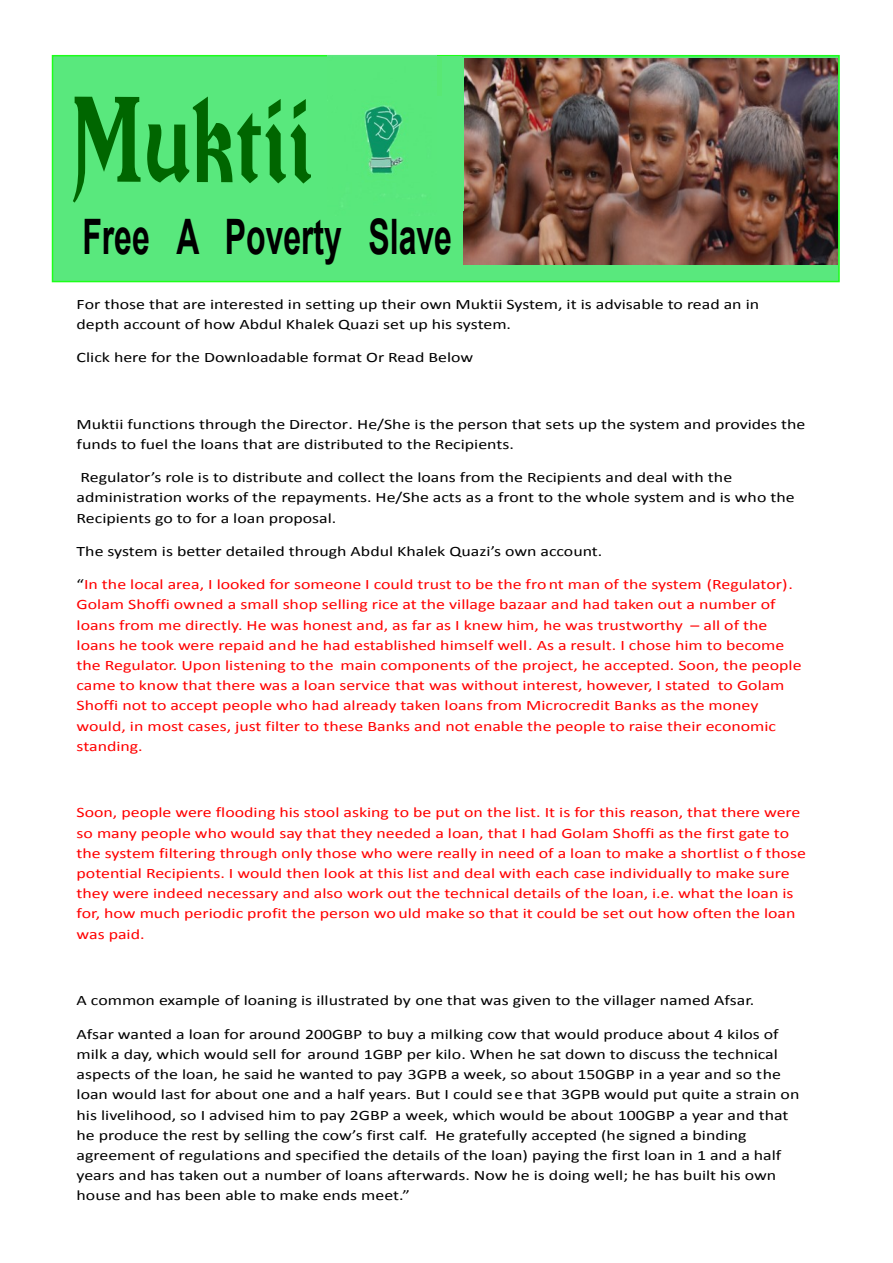
<style>
.page{position:relative;width:893px;height:1263px;background:#fff}
.page>*{position:absolute;margin:0;border:0;box-sizing:border-box;transform-origin:0 0}
.t1{font:113.7px "Vinque";color:#060;scale:.74 1}
.t2{font:700 48.9px "Arial";color:#000;scale:.65 1}
.t3{font:14.4px/20.2px "Calibri";color:#000;scale:1.24 1}
.t4{font:14.4px/20.2px "Calibri";color:#f00;scale:1.24 1}
.s1{color:#000}
</style>
<div class="page">
<div style="left:52px;top:55px;width:788px;height:227px;background:#59e87d;border:2px solid #1cff1a"></div>
<img style="left:464px;top:59px;width:374px;height:206px">
<div style="left:361px;top:56px;width:101px;height:40px;background:#59e87c"></div>
<div style="left:442px;top:57px;width:22px;height:154px;background:#59e87d"></div>
<img style="left:327px;top:56px;width:96px;height:141px">
<h1 class="t1" style="left:71px;top:91px;width:330px">Muktii</h1>
<h2 class="t2" style="left:82px;top:219px;width:570px">Free A Poverty Slave</h2>
<p class="t3" style="left:77px;top:295px;width:552px">For those that are interested in setting up their own Muktii System, it is advisable to read an in depth account of how Abdul Khalek Quazi set up his system.</p>
<p class="t3" style="left:77px;top:348px;width:321px">Click here for the Downloadable format Or Read Below</p>
<p class="t3" style="left:77px;top:415px;width:589px">Muktii functions through the Director. He/She is the person that sets up the system and provides the funds to fuel the loans that are distributed to the Recipients.</p>
<p class="t3" style="left:77px;top:468px;width:581px">Regulator’s role is to distribute and collect the loans from the Recipients and deal with the administration works of the repayments. He/She acts as a front to the whole system and is who the<br>Recipients go to for a loan proposal.</p>
<p class="t3" style="left:77px;top:542px;width:426px">The system is better detailed through Abdul Khalek Quazi’s own account.</p>
<p class="t4" style="left:77px;top:575px;width:586px"><span class="s1">“</span>In the local area, I looked for someone I could trust to be the front man of the system (Regulator).<br>Golam Shoffi owned a small shop selling rice at the village bazaar and had taken out a number of loans from me directly. He was honest and, as far as I knew him, he was trustworthy – all of the loans he took were repaid and he had established himself well. As a result. I chose him to become the Regulator. Upon listening to the main components of the project, he accepted. Soon, the people came to know that there was a loan service that was without interest, however, I stated to Golam Shoffi not to accept people who had already taken loans from Microcredit Banks as the money would, in most cases, just filter to these Banks and not enable the people to raise their economic standing.</p>
<p class="t4" style="left:77px;top:804px;width:590px">Soon, people were flooding his stool asking to be put on the list. It is for this reason, that there were so many people who would say that they needed a loan, that I had Golam Shoffi as the first gate to the system filtering through only those who were really in need of a loan to make a shortlist o f those potential Recipients. I would then look at this list and deal with each case individually to make sure they were indeed necessary and also work out the technical details of the loan, i.e. what the loan is for, how much periodic profit the person wo uld make so that it could be set out how often the loan was paid.</p>
<p class="t3" style="left:77px;top:992px;width:548px">A common example of loaning is illustrated by one that was given to the villager named Afsar.</p>
<p class="t3" style="left:77px;top:1025px;width:584px">Afsar wanted a loan for around 200GBP to buy a milking cow that would produce about 4 kilos of milk a day, which would sell for around 1GBP per kilo. When he sat down to discuss the technical aspects of the loan, he said he wanted to pay 3GPB a week, so about 150GBP in a year and so the loan would last for about one and a half years. But I could see that 3GPB would put quite a strain on his livelihood, so I advised him to pay 2GBP a week, which would be about 100GBP a year and that he produce the rest by selling the cow’s first calf. He gratefully accepted (he signed a binding agreement of regulations and specified the details of the loan) paying the first loan in 1 and a half years and has taken out a number of loans afterwards. Now he is doing well; he has built his own house and has been able to make ends meet.”</p>
</div>
